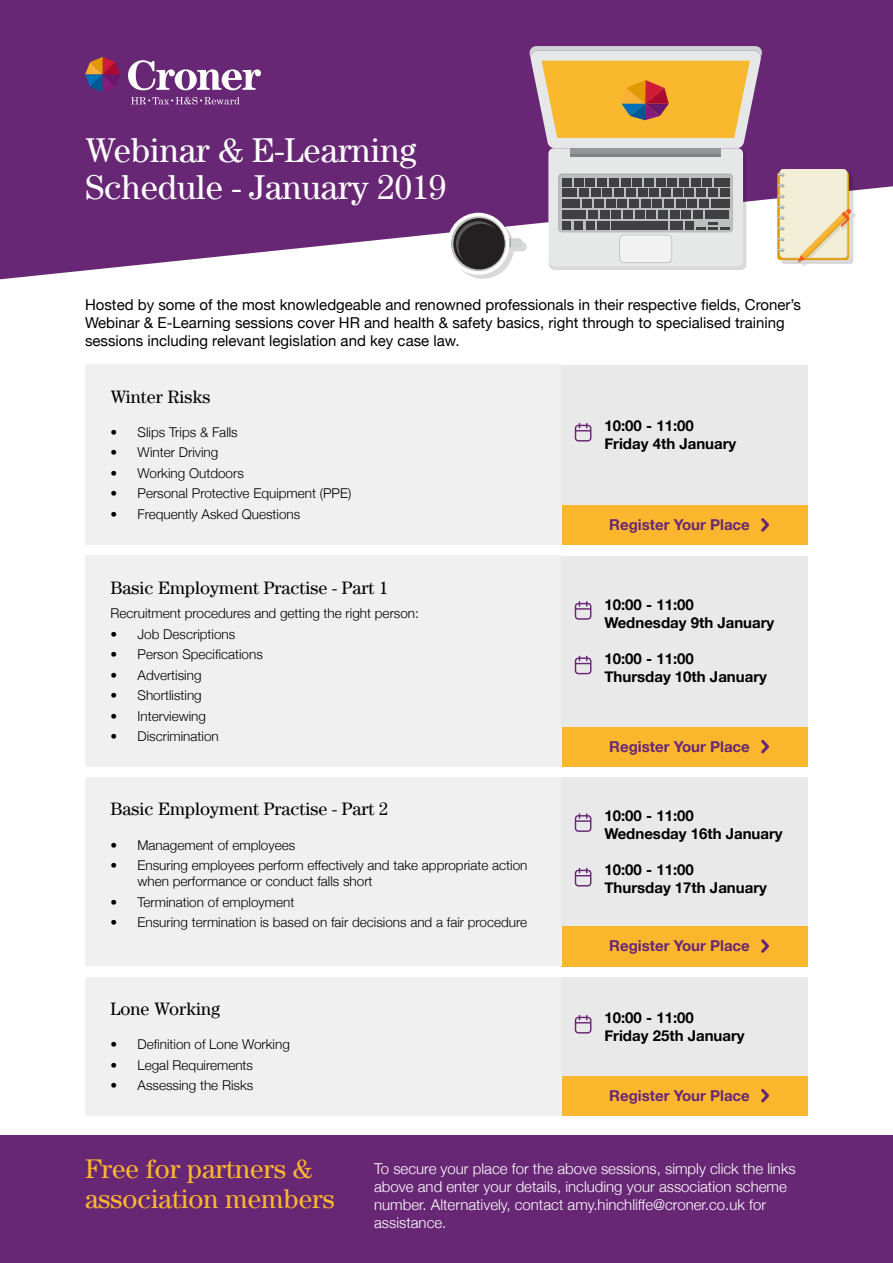
<style>
.page{position:relative;width:893px;height:1263px;background:#fff}
.page>*{position:absolute;margin:0;border:0;box-sizing:border-box;transform-origin:0 0}
.t1{font:34.5px/37.5px "Century Std";color:#fff}
.t2{font:27px/30px "Century Std";color:#fab72e}
.t3{font:18px "Century Std";color:#000}
.t4{font:15px/18px "Helvetica Neue";color:#000}
.t5{font:300 15px/18px "Helvetica Neue";color:#fff}
.t6{font:700 15px/18px "Helvetica Neue";color:#000}
.t7{font:700 15px "Helvetica Neue";color:#682775}
.t8{font:300 13.5px/16.2px "Helvetica Neue";color:#000}
</style>
<div class="page">
<svg style="left:0;top:0;width:893px;height:279px;background:#783e83"></svg>
<div style="left:0;top:1135px;width:893px;height:128px;background:#682775"></div>
<svg style="left:549px;top:150px;width:197px;height:120px"></svg>
<div style="left:548px;top:148px;width:195px;height:118px;background:#e6e8e8;border-radius:5px"></div>
<div style="left:571px;top:148px;width:150px;height:6px;background:#949499"></div>
<hr style="left:571px;top:154px;width:150px;height:3px;background:#808285">
<svg style="left:558px;top:174px;width:174px;height:58px;background:#6c6d6e"></svg>
<div style="left:619px;top:235px;width:53px;height:28px;background:#cdcece;border-radius:5px"></div>
<div style="left:620px;top:235px;width:51px;height:27px;background:#f2f2f2;border-radius:4px"></div>
<div style="left:447px;top:213px;width:62px;height:62px;background:#fff;border-radius:50%"></div>
<svg style="left:451px;top:216px;width:76px;height:63px"></svg>
<svg style="left:778px;top:169px;width:78px;height:97px;background:#eaddbf"></svg>
<svg style="left:529px;top:46px;width:234px;height:102px;background:#e1b26a"></svg>
<svg style="left:85px;top:57px;width:35px;height:35px"></svg>
<svg style="left:131px;top:97px;width:109px;height:7px"></svg>
<svg style="left:128px;top:60px;width:133px;height:30px"></svg>
<div style="left:562px;top:726px;width:246px;height:41px;background:#fab72e"></div>
<svg style="left:761px;top:739px;width:8px;height:15px"></svg>
<div style="left:562px;top:926px;width:246px;height:40px;background:#fab72e"></div>
<svg style="left:761px;top:939px;width:8px;height:14px"></svg>
<div style="left:562px;top:505px;width:246px;height:40px;background:#fab72e"></div>
<svg style="left:761px;top:518px;width:8px;height:14px"></svg>
<div style="left:562px;top:1075px;width:246px;height:41px;background:#fab72e"></div>
<svg style="left:761px;top:1088px;width:8px;height:15px"></svg>
<div style="left:85px;top:556px;width:477px;height:211px;background:#f0f0f0"></div>
<div style="left:85px;top:777px;width:477px;height:189px;background:#f0f0f0"></div>
<div style="left:85px;top:365px;width:477px;height:180px;background:#f0f0f0"></div>
<div style="left:85px;top:977px;width:477px;height:139px;background:#f0f0f0"></div>
<div style="left:562px;top:556px;width:246px;height:170px;background:#e9e9e9"></div>
<div style="left:562px;top:777px;width:246px;height:149px;background:#e9e9e9"></div>
<div style="left:562px;top:365px;width:246px;height:140px;background:#e9e9e9"></div>
<div style="left:562px;top:977px;width:246px;height:98px;background:#e9e9e9"></div>
<svg style="left:575px;top:601px;width:16px;height:19px"></svg>
<svg style="left:575px;top:813px;width:16px;height:19px"></svg>
<svg style="left:575px;top:423px;width:16px;height:18px"></svg>
<svg style="left:575px;top:1015px;width:16px;height:18px"></svg>
<svg style="left:575px;top:656px;width:16px;height:18px"></svg>
<svg style="left:575px;top:868px;width:16px;height:18px"></svg>
<h1 class="t1" style="left:85px;top:131px;width:363px">Webinar &amp; E-Learning<br>Schedule - January 2019</h1>
<p class="t4" style="left:85px;top:296px;width:717px">Hosted by some of the most knowledgeable and renowned professionals in their respective fields, Croner’s<br>Webinar &amp; E-Learning sessions cover HR and health &amp; safety basics, right through to specialised training sessions including relevant legislation and key case law.</p>
<h3 class="t3" style="left:111px;top:386px;width:101px">Winter Risks</h3>
<p class="t8" style="left:111px;top:423px;width:129px">• Slips Trips &amp; Falls</p>
<p class="t8" style="left:111px;top:443px;width:109px">• Winter Driving</p>
<p class="t8" style="left:111px;top:464px;width:135px">• Working Outdoors</p>
<p class="t8" style="left:111px;top:484px;width:242px">• Personal Protective Equipment (PPE)</p>
<p class="t8" style="left:111px;top:505px;width:191px">• Frequently Asked Questions</p>
<h3 class="t3" style="left:111px;top:577px;width:279px">Basic Employment Practise - Part 1</h3>
<p class="t8" style="left:111px;top:604px;width:310px">Recruitment procedures and getting the right person:</p>
<p class="t8" style="left:111px;top:625px;width:126px">• Job Descriptions</p>
<p class="t8" style="left:111px;top:645px;width:154px">• Person Specifications</p>
<p class="t8" style="left:111px;top:666px;width:93px">• Advertising</p>
<p class="t8" style="left:111px;top:686px;width:93px">• Shortlisting</p>
<p class="t8" style="left:111px;top:707px;width:97px">• Interviewing</p>
<p class="t8" style="left:111px;top:727px;width:110px">• Discrimination</p>
<h3 class="t3" style="left:111px;top:799px;width:279px">Basic Employment Practise - Part 2</h3>
<p class="t8" style="left:111px;top:836px;width:186px">• Management of employees</p>
<p class="t8" style="left:138px;top:856px;width:391px;text-indent:-27px">• Ensuring employees perform effectively and take appropriate action when performance or conduct falls short</p>
<p class="t8" style="left:111px;top:893px;width:185px">• Termination of employment</p>
<p class="t8" style="left:111px;top:913px;width:418px">• Ensuring termination is based on fair decisions and a fair procedure</p>
<h3 class="t3" style="left:111px;top:998px;width:111px">Lone Working</h3>
<p class="t8" style="left:111px;top:1035px;width:181px">• Definition of Lone Working</p>
<p class="t8" style="left:111px;top:1056px;width:144px">• Legal Requirements</p>
<p class="t8" style="left:111px;top:1076px;width:144px">• Assessing the Risks</p>
<p class="t6" style="left:604px;top:417px;width:133px">10:00 - 11:00<br>Friday 4th January</p>
<p class="t7" style="left:609px;top:513px;width:142px">Register Your Place</p>
<p class="t6" style="left:604px;top:596px;width:172px">10:00 - 11:00<br>Wednesday 9th January</p>
<p class="t6" style="left:604px;top:650px;width:164px">10:00 - 11:00<br>Thursday 10th January</p>
<p class="t7" style="left:609px;top:735px;width:142px">Register Your Place</p>
<p class="t6" style="left:604px;top:807px;width:180px">10:00 - 11:00<br>Wednesday 16th January</p>
<p class="t6" style="left:604px;top:861px;width:164px">10:00 - 11:00<br>Thursday 17th January</p>
<p class="t7" style="left:609px;top:934px;width:142px">Register Your Place</p>
<p class="t6" style="left:604px;top:1008px;width:142px">10:00 - 11:00<br>Friday 25th January</p>
<p class="t7" style="left:609px;top:1084px;width:142px">Register Your Place</p>
<h2 class="t2" style="left:85px;top:1153px;width:251px">Free for partners &amp; association members</h2>
<p class="t5" style="left:374px;top:1159px;width:423px">To secure your place for the above sessions, simply click the links above and enter your details, including your association scheme number. Alternatively, contact amy.hinchliffe@croner.co.uk for assistance.</p>
</div>
